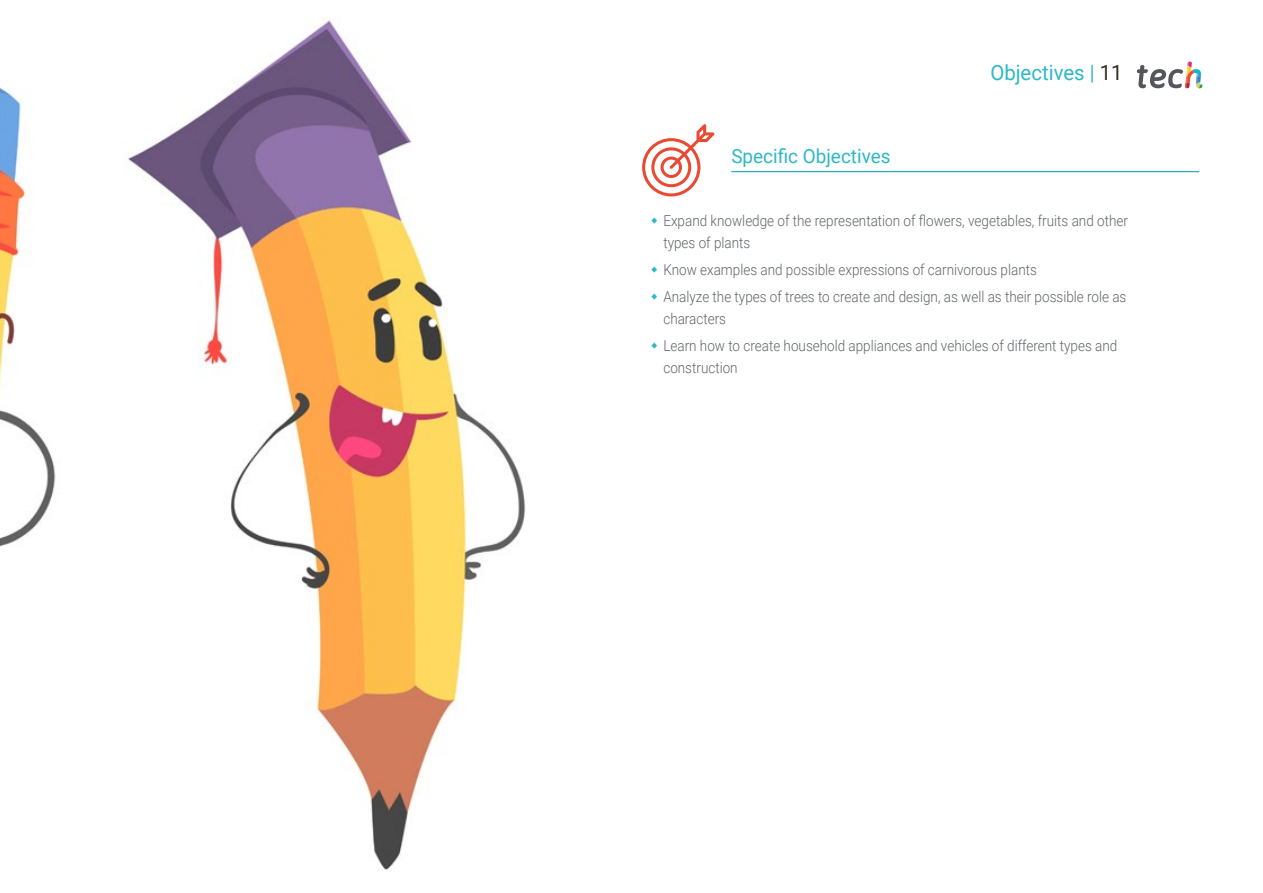
<style>
.page{position:relative;width:1263px;height:893px;background:#fff}
.page>*{position:absolute;margin:0;border:0;box-sizing:border-box;transform-origin:0 0}
.t1{font:21px "Roboto";color:#2db8c5}
.t2{font:19.5px "Roboto";color:#2db8c5}
.t3{font:300 15px/26.7px "Roboto";color:#61646a;scale:.9 1}
.s1{color:#312e20}
</style>
<div class="page">
<img style="left:0;top:20px;width:526px;height:850px">
<svg style="left:642px;top:124px;width:72px;height:72px"></svg>
<hr style="left:731px;top:171px;width:468px;height:1px;background:#2db8c5">
<svg style="left:1137px;top:62px;width:65px;height:27px"></svg>
<h2 class="t2" style="left:731px;top:143px;width:161px">Specific Objectives</h2>
<h1 class="t1" style="left:990px;top:57px;width:134px">Objectives | <span class="s1">11</span></h1>
<p class="t3" style="left:663px;top:209px;width:518px;line-height:22.5px">Expand knowledge of the representation of flowers, vegetables, fruits and other types of plants</p>
<p class="t3" style="left:663px;top:256px;width:516px">Know examples and possible expressions of carnivorous plants<br>Analyze the types of trees to create and design, as well as their possible role as</p>
<p class="t3" style="left:663px;top:305px;width:506px">characters<br>Learn how to create household appliances and vehicles of different types and</p>
<p class="t3" style="left:663px;top:354px;width:84px">construction</p>
</div>
